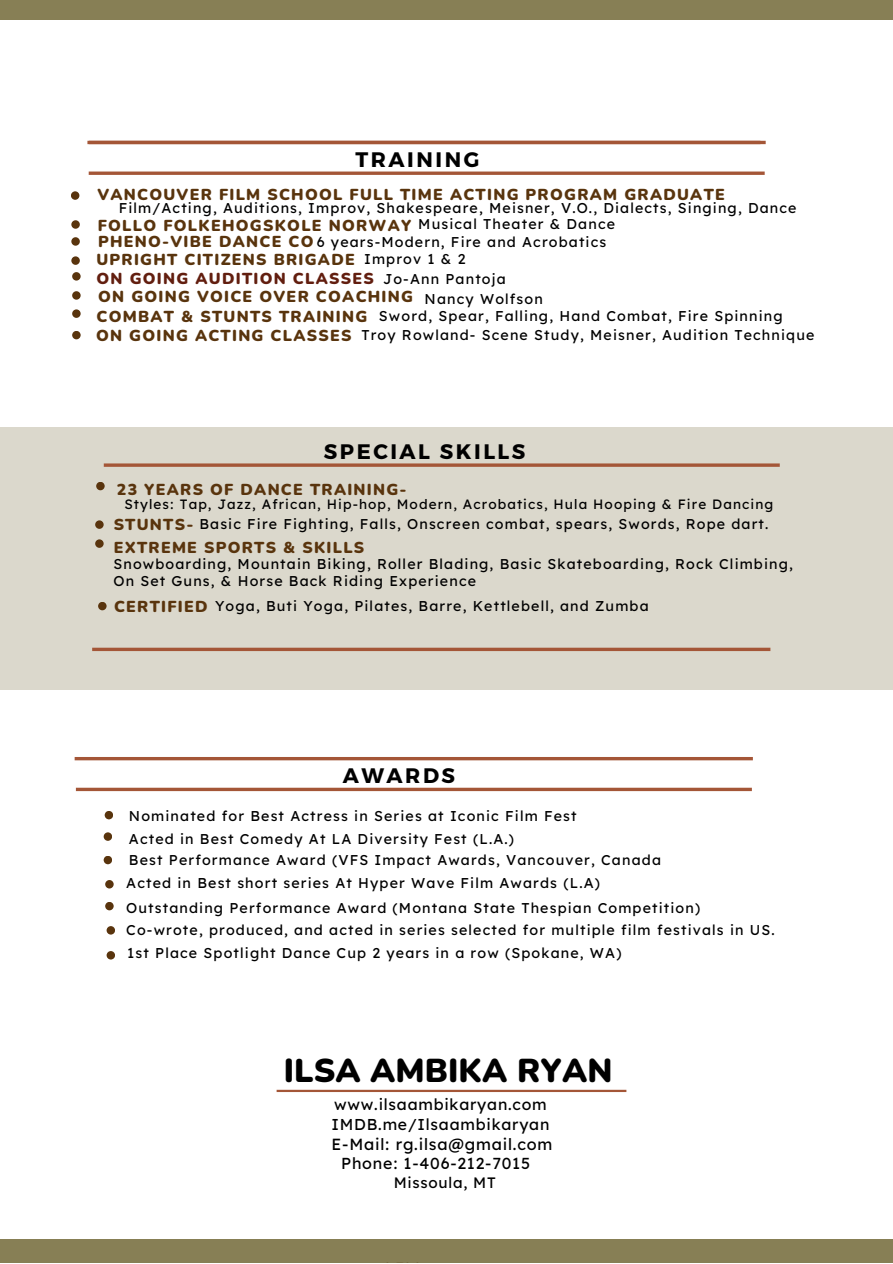
<style>
.page{position:relative;width:893px;height:1264px;background:#fff}
.page>*{position:absolute;margin:0;border:0;box-sizing:border-box;transform-origin:0 0}
.t1{font:900 33.15px "Nunito";color:#000}
.t2{font:700 21px "Montserrat";letter-spacing:.12em;color:#000}
.t3{font:16.2px "Lexend Deca";letter-spacing:.05em;color:#000}
.t4{font:900 15.9px "Nunito";letter-spacing:.08em;color:#59340d}
.t5{font:900 15.9px "Nunito";letter-spacing:.08em;color:#621e0f}
.t6{font:15.9px "Lexend Deca";letter-spacing:.05em;color:#000}
.t7{font:15.75px "Lexend Deca";letter-spacing:.05em;color:#000}
.t8{font:15.15px "Lexend Deca";letter-spacing:.05em;color:#000}
.t9{font:14.25px "Lexend Deca";letter-spacing:.08em;color:#000}
.t10{font:13.5px "Lexend Deca";letter-spacing:.08em;color:#000}
</style>
<div class="page">
<div style="left:0;top:427px;width:892px;height:262px;background:#dbd8cc"></div>
<div style="left:0;top:1239px;width:892px;height:23px;background:#877f55"></div>
<svg style="left:104px;top:463px;width:675px;height:4px;background:#ac6a4d"></svg>
<hr style="left:276px;top:1089px;width:350px;height:3px;background:#a45637">
<svg style="left:92px;top:647px;width:678px;height:4px;background:#ad6c51"></svg>
<div style="left:96px;top:482px;width:9px;height:8px;background:#59340d;border-radius:50%"></div>
<div style="left:95px;top:520px;width:9px;height:9px;background:#59340d;border-radius:50%"></div>
<div style="left:105px;top:810px;width:8px;height:9px;background:#59340d;border-radius:50%"></div>
<div style="left:95px;top:539px;width:9px;height:9px;background:#59340d;border-radius:50%"></div>
<div style="left:98px;top:602px;width:9px;height:8px;background:#59340d;border-radius:50%"></div>
<div style="left:0;top:0;width:892px;height:20px;background:#877f55"></div>
<svg style="left:89px;top:171px;width:675px;height:4px;background:#b27056"></svg>
<div style="left:71px;top:191px;width:8px;height:9px;background:#59340d;border-radius:50%"></div>
<div style="left:71px;top:220px;width:9px;height:9px;background:#59340d;border-radius:50%"></div>
<div style="left:72px;top:309px;width:9px;height:9px;background:#59340d;border-radius:50%"></div>
<div style="left:72px;top:272px;width:9px;height:8px;background:#59340d;border-radius:50%"></div>
<div style="left:71px;top:237px;width:9px;height:9px;background:#59340d;border-radius:50%"></div>
<div style="left:71px;top:256px;width:9px;height:9px;background:#59340d;border-radius:50%"></div>
<div style="left:72px;top:291px;width:9px;height:9px;background:#59340d;border-radius:50%"></div>
<div style="left:72px;top:331px;width:9px;height:8px;background:#59340d;border-radius:50%"></div>
<hr style="left:89px;top:141px;width:671px;height:3px;background:#a45637">
<svg style="left:76px;top:787px;width:675px;height:4px;background:#b4745b"></svg>
<hr style="left:75px;top:757px;width:677px;height:3px;background:#a45637">
<div style="left:104px;top:832px;width:8px;height:8px;background:#59340d;border-radius:50%"></div>
<div style="left:104px;top:855px;width:8px;height:9px;background:#59340d;border-radius:50%"></div>
<div style="left:105px;top:880px;width:9px;height:8px;background:#59340d;border-radius:50%"></div>
<svg style="left:105px;top:901px;width:9px;height:9px"></svg>
<div style="left:107px;top:926px;width:8px;height:8px;background:#59340d;border-radius:50%"></div>
<div style="left:107px;top:951px;width:8px;height:8px;background:#59340d;border-radius:50%"></div>
<p class="t2" style="left:355px;top:146px;width:125px">TRAINING</p>
<p class="t4" style="left:97px;top:184px;width:629px">VANCOUVER FILM SCHOOL FULL TIME ACTING PROGRAM GRADUATE</p>
<p class="t4" style="left:98px;top:215px;width:315px">FOLLO FOLKEHOGSKOLE NORWAY</p>
<p class="t4" style="left:98px;top:231px;width:217px">PHENO-VIBE DANCE CO</p>
<p class="t5" style="left:96px;top:268px;width:279px">ON GOING AUDITION CLASSES</p>
<p class="t9" style="left:119px;top:199px;width:679px">Film/Acting, Auditions, Improv, Shakespeare, Meisner, V.O., Dialects, Singing, Dance</p>
<p class="t9" style="left:418px;top:215px;width:198px">Musical Theater &amp; Dance</p>
<p class="t9" style="left:317px;top:233px;width:291px">6 years-Modern, Fire and Acrobatics</p>
<p class="t9" style="left:364px;top:250px;width:103px">Improv 1 &amp; 2</p>
<p class="t9" style="left:383px;top:270px;width:124px">Jo-Ann Pantoja</p>
<p class="t9" style="left:424px;top:289px;width:120px">Nancy Wolfson</p>
<p class="t9" style="left:379px;top:306px;width:405px">Sword, Spear, Falling, Hand Combat, Fire Spinning</p>
<p class="t9" style="left:361px;top:325px;width:454px">Troy Rowland- Scene Study, Meisner, Audition Technique</p>
<p class="t4" style="left:96px;top:249px;width:260px">UPRIGHT CITIZENS BRIGADE</p>
<p class="t4" style="left:98px;top:286px;width:316px">ON GOING VOICE OVER COACHING</p>
<p class="t4" style="left:96px;top:306px;width:272px">COMBAT &amp; STUNTS TRAINING</p>
<p class="t4" style="left:96px;top:325px;width:257px">ON GOING ACTING CLASSES</p>
<p class="t2" style="left:324px;top:437px;width:203px">SPECIAL SKILLS</p>
<p class="t4" style="left:117px;top:478px;width:291px">23 YEARS OF DANCE TRAINING-</p>
<p class="t10" style="left:124px;top:495px;width:650px">Styles: Tap, Jazz, African, Hip-hop, Modern, Acrobatics, Hula Hooping &amp; Fire Dancing</p>
<p class="t9" style="left:199px;top:515px;width:570px">Basic Fire Fighting, Falls, Onscreen combat, spears, Swords, Rope dart.</p>
<p class="t4" style="left:114px;top:513px;width:81px">STUNTS-</p>
<p class="t4" style="left:114px;top:537px;width:252px">EXTREME SPORTS &amp; SKILLS</p>
<p class="t9" style="left:113px;top:555px;width:681px">Snowboarding, Mountain Biking, Roller Blading, Basic Skateboarding, Rock Climbing,</p>
<p class="t9" style="left:113px;top:572px;width:364px">On Set Guns, &amp; Horse Back Riding Experience</p>
<p class="t4" style="left:114px;top:595px;width:95px">CERTIFIED</p>
<p class="t9" style="left:215px;top:596px;width:435px">Yoga, Buti Yoga, Pilates, Barre, Kettlebell, and Zumba</p>
<p class="t2" style="left:343px;top:762px;width:114px">AWARDS</p>
<p class="t9" style="left:129px;top:807px;width:449px">Nominated for Best Actress in Series at Iconic Film Fest</p>
<p class="t9" style="left:129px;top:829px;width:386px">Acted in Best Comedy At LA Diversity Fest (L.A.)</p>
<p class="t9" style="left:129px;top:850px;width:533px">Best Performance Award (VFS Impact Awards, Vancouver, Canada</p>
<p class="t9" style="left:126px;top:874px;width:475px">Acted in Best short series At Hyper Wave Film Awards (L.A)</p>
<p class="t9" style="left:126px;top:920px;width:650px">Co-wrote, produced, and acted in series selected for multiple film festivals in US.</p>
<p class="t9" style="left:126px;top:899px;width:575px">Outstanding Performance Award (Montana State Thespian Competition)</p>
<p class="t9" style="left:127px;top:943px;width:496px">1st Place Spotlight Dance Cup 2 years in a row (Spokane, WA)</p>
<p class="t1" style="left:284px;top:1048px;width:330px">ILSA AMBIKA RYAN</p>
<p class="t7" style="left:334px;top:1093px;width:214px">www.ilsaambikaryan.com</p>
<p class="t7" style="left:331px;top:1113px;width:219px">IMDB.me/Ilsaambikaryan</p>
<p class="t3" style="left:331px;top:1134px;width:222px">E-Mail: rg.ilsa@gmail.com</p>
<p class="t6" style="left:341px;top:1153px;width:190px">Phone: 1-406-212-7015</p>
<p class="t8" style="left:394px;top:1172px;width:103px">Missoula, MT</p>
</div>
